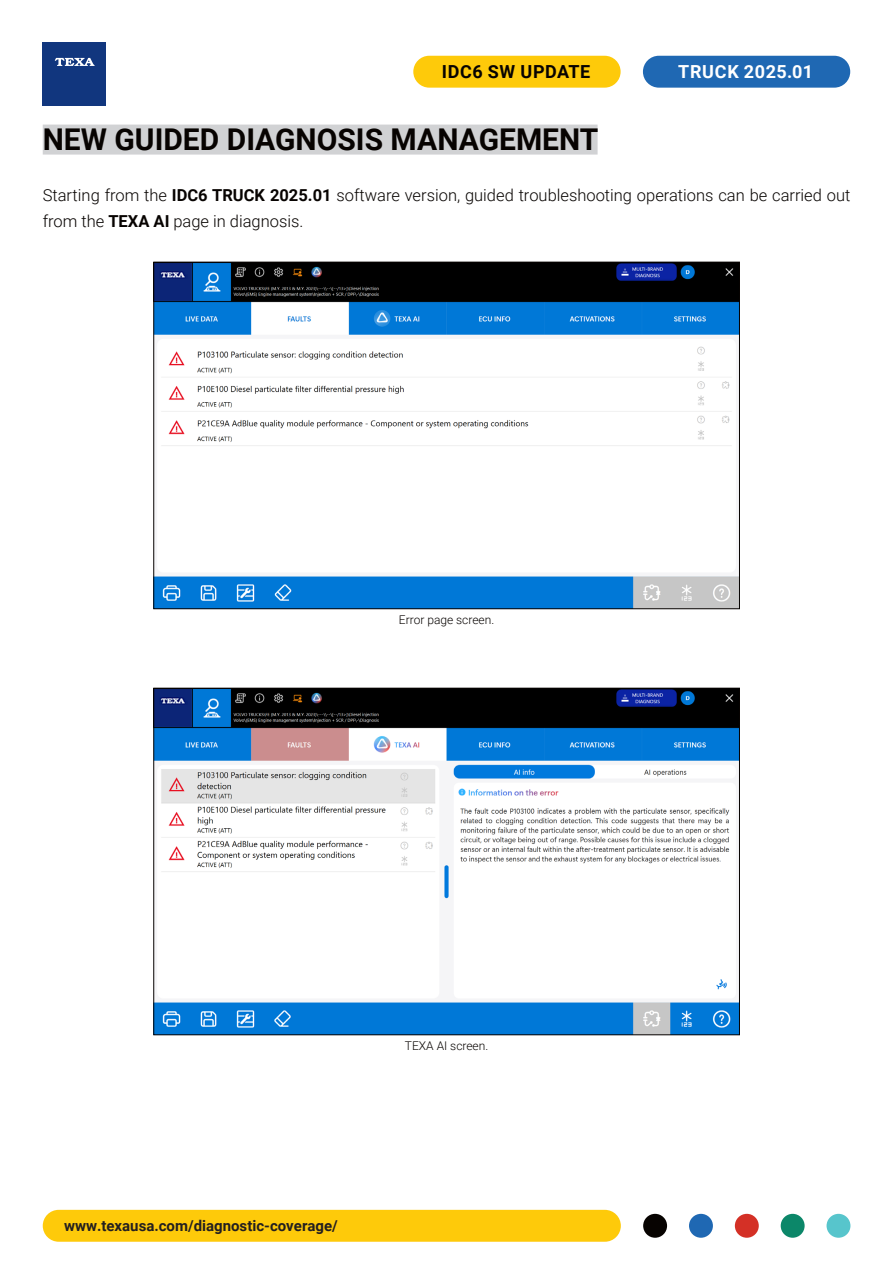
<style>
.page{position:relative;width:893px;height:1263px;background:#fff}
.page>*{position:absolute;margin:0;border:0;box-sizing:border-box;transform-origin:0 0}
.Titoletto{font:700 30px "Roboto";color:#070301}
.t1{font:700 18px "Roboto";letter-spacing:.035em;color:#070301}
.t2{font:700 18px "Roboto";letter-spacing:.035em;color:#fff}
.Testo{font:300 16.5px/25.5px "Roboto";color:#070301}
.t3{font:700 15px "Roboto";color:#231f20}
.Note{font:300 12px "Roboto";color:#070301}
.s1{font-weight:700}
</style>
<div class="page">
<div style="left:43px;top:1210px;width:578px;height:32px;background:#feca0a;border-radius:16px"></div>
<div style="left:643px;top:1214px;width:24px;height:24px;background:#070301;border-radius:50%"></div>
<div style="left:689px;top:1214px;width:24px;height:24px;background:#1f68b3;border-radius:50%"></div>
<div style="left:735px;top:1214px;width:24px;height:24px;background:#d43026;border-radius:50%"></div>
<div style="left:781px;top:1214px;width:24px;height:24px;background:#0c8769;border-radius:50%"></div>
<div style="left:826px;top:1214px;width:24px;height:24px;background:#57c5cc;border-radius:50%"></div>
<div style="left:43px;top:42px;width:63px;height:64px;background:#11367e"></div>
<svg style="left:55px;top:58px;width:40px;height:8px"></svg>
<div style="left:643px;top:56px;width:207px;height:32px;background:#1f68b3;border-radius:16px"></div>
<div style="left:413px;top:56px;width:208px;height:32px;background:#feca0a;border-radius:16px"></div>
<div style="left:43px;top:125px;width:555px;height:30px;background:#d1d2d4"></div>
<img style="left:155px;top:264px;width:583px;height:343px">
<img style="left:155px;top:690px;width:583px;height:343px">
<p class="t1" style="left:442px;top:59px;width:150px">IDC6 SW UPDATE</p>
<p class="t2" style="left:678px;top:59px;width:136px">TRUCK 2025.01</p>
<p class="Titoletto" style="left:43px;top:118px;width:557px">NEW GUIDED DIAGNOSIS MANAGEMENT</p>
<p class="Testo" style="left:43px;top:182px;width:809px">Starting from the <span class="s1">IDC6 TRUCK 2025.01</span> software version, guided troubleshooting operations can be carried out from the <span class="s1">TEXA AI</span> page in diagnosis.</p>
<p class="Note" style="left:399px;top:611px;width:97px">Error page screen.</p>
<p class="Note" style="left:405px;top:1037px;width:85px">TEXA AI screen.</p>
<p class="t3" style="left:64px;top:1215px;width:275px">www.texausa.com/diagnostic-coverage/</p>
</div>
